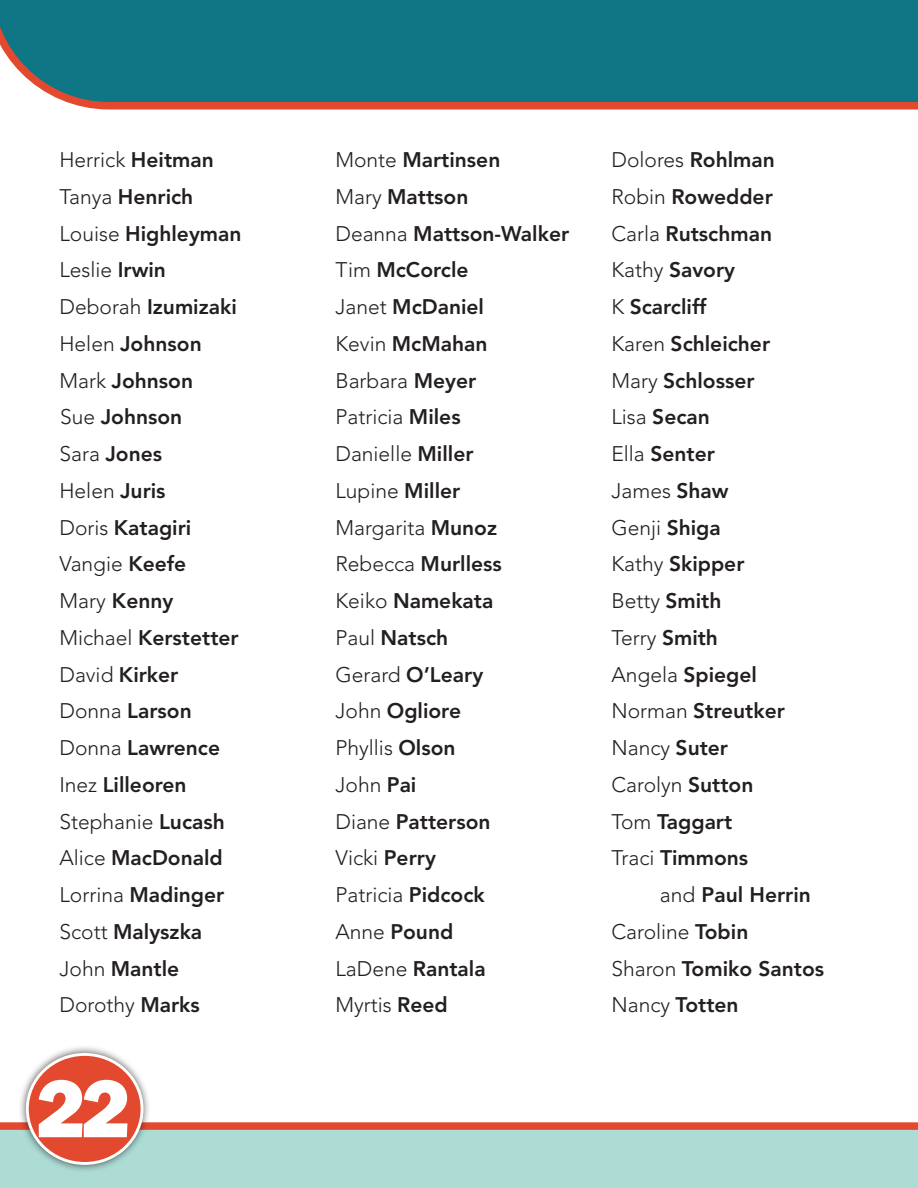
<style>
.page{position:relative;width:918px;height:1188px;background:#fff}
.page>*{position:absolute;margin:0;border:0;box-sizing:border-box;transform-origin:0 0}
.t1{font:82.5px "ITC Franklin Gothic Std Hvy";color:#fff}
.t2{font:800 21px "Avenir LT Std";color:#231f20}
.t3{font:300 21px "Avenir LT Std";color:#231f20}
.s1{font-weight:800}
.s2{font-weight:300}
</style>
<div class="page">
<svg style="left:0;top:1122px;width:918px;height:66px;background:#b2ccc2"></svg>
<div style="left:18px;top:1045px;width:134px;height:128px;background:#231f20;opacity:.75"></div>
<div style="left:27px;top:1054px;width:115px;height:109px;background:#e2492f;border-radius:50%"></div>
<div style="left:26px;top:1053px;width:117px;height:112px;border:3px solid #fff;border-radius:50%"></div>
<svg style="left:0;top:0;width:918px;height:110px;background:#237682"></svg>
<p class="t3" style="left:59px;top:148px;width:156px">Herrick <span class="s1">Heitman</span></p>
<p class="t2" style="left:59px;top:184px;width:135px"><span class="s2">Tanya</span> Henrich</p>
<p class="t2" style="left:59px;top:221px;width:184px"><span class="s2">Louise</span> Highleyman</p>
<p class="t3" style="left:59px;top:258px;width:108px">Leslie <span class="s1">Irwin</span></p>
<p class="t2" style="left:59px;top:294px;width:179px"><span class="s2">Deborah</span> Izumizaki</p>
<p class="t2" style="left:59px;top:331px;width:144px"><span class="s2">Helen</span> Johnson</p>
<p class="t2" style="left:59px;top:368px;width:135px"><span class="s2">Mark</span> Johnson</p>
<p class="t2" style="left:60px;top:405px;width:124px"><span class="s2">Sue</span> Johnson</p>
<p class="t2" style="left:59px;top:441px;width:104px"><span class="s2">Sara</span> Jones</p>
<p class="t3" style="left:59px;top:478px;width:108px">Helen <span class="s1">Juris</span></p>
<p class="t2" style="left:59px;top:515px;width:133px"><span class="s2">Doris</span> Katagiri</p>
<p class="t3" style="left:59px;top:552px;width:128px">Vangie <span class="s1">Keefe</span></p>
<p class="t2" style="left:59px;top:588px;width:115px"><span class="s2">Mary</span> Kenny</p>
<p class="t2" style="left:59px;top:625px;width:181px"><span class="s2">Michael</span> Kerstetter</p>
<p class="t2" style="left:59px;top:662px;width:121px"><span class="s2">David</span> Kirker</p>
<p class="t2" style="left:59px;top:699px;width:134px"><span class="s2">Donna</span> Larson</p>
<p class="t2" style="left:59px;top:735px;width:162px"><span class="s2">Donna</span> Lawrence</p>
<p class="t2" style="left:59px;top:772px;width:129px"><span class="s2">Inez</span> Lilleoren</p>
<p class="t3" style="left:59px;top:809px;width:167px">Stephanie <span class="s1">Lucash</span></p>
<p class="t2" style="left:59px;top:846px;width:165px"><span class="s2">Alice</span> MacDonald</p>
<p class="t2" style="left:59px;top:882px;width:166px"><span class="s2">Lorrina</span> Madinger</p>
<p class="t2" style="left:59px;top:919px;width:144px"><span class="s2">Scott</span> Malyszka</p>
<p class="t2" style="left:59px;top:956px;width:121px"><span class="s2">John</span> Mantle</p>
<p class="t3" style="left:59px;top:993px;width:142px">Dorothy <span class="s1">Marks</span></p>
<h1 class="t1" style="left:36px;top:1060px;width:96px">22</h1>
<p class="t2" style="left:335px;top:147px;width:166px"><span class="s2">Monte</span> Martinsen</p>
<p class="t2" style="left:335px;top:184px;width:134px"><span class="s2">Mary</span> Mattson</p>
<p class="t2" style="left:335px;top:221px;width:235px"><span class="s2">Deanna</span> Mattson-Walker</p>
<p class="t2" style="left:335px;top:258px;width:135px"><span class="s2">Tim</span> McCorcle</p>
<p class="t2" style="left:335px;top:294px;width:150px"><span class="s2">Janet</span> McDaniel</p>
<p class="t2" style="left:335px;top:331px;width:154px"><span class="s2">Kevin</span> McMahan</p>
<p class="t3" style="left:335px;top:368px;width:142px">Barbara <span class="s1">Meyer</span></p>
<p class="t3" style="left:335px;top:405px;width:127px">Patricia <span class="s1">Miles</span></p>
<p class="t3" style="left:335px;top:442px;width:140px">Danielle <span class="s1">Miller</span></p>
<p class="t3" style="left:335px;top:478px;width:126px">Lupine <span class="s1">Miller</span></p>
<p class="t3" style="left:335px;top:515px;width:163px">Margarita <span class="s1">Munoz</span></p>
<p class="t2" style="left:335px;top:552px;width:168px"><span class="s2">Rebecca</span> Murlless</p>
<p class="t2" style="left:335px;top:588px;width:159px"><span class="s2">Keiko</span> Namekata</p>
<p class="t2" style="left:335px;top:625px;width:114px"><span class="s2">Paul</span> Natsch</p>
<p class="t2" style="left:335px;top:662px;width:149px"><span class="s2">Gerard</span> O’Leary</p>
<p class="t2" style="left:335px;top:699px;width:127px"><span class="s2">John</span> Ogliore</p>
<p class="t3" style="left:335px;top:736px;width:122px">Phyllis <span class="s1">Olson</span></p>
<p class="t3" style="left:335px;top:772px;width:82px">John <span class="s1">Pai</span></p>
<p class="t2" style="left:335px;top:809px;width:157px"><span class="s2">Diane</span> Patterson</p>
<p class="t3" style="left:335px;top:846px;width:102px">Vicki <span class="s1">Perry</span></p>
<p class="t3" style="left:335px;top:883px;width:151px">Patricia <span class="s1">Pidcock</span></p>
<p class="t2" style="left:335px;top:919px;width:119px"><span class="s2">Anne</span> Pound</p>
<p class="t2" style="left:335px;top:956px;width:152px"><span class="s2">LaDene</span> Rantala</p>
<p class="t3" style="left:335px;top:993px;width:114px">Myrtis <span class="s1">Reed</span></p>
<p class="t3" style="left:611px;top:148px;width:165px">Dolores <span class="s1">Rohlman</span></p>
<p class="t2" style="left:611px;top:184px;width:163px"><span class="s2">Robin</span> Rowedder</p>
<p class="t2" style="left:611px;top:221px;width:162px"><span class="s2">Carla</span> Rutschman</p>
<p class="t2" style="left:611px;top:258px;width:125px"><span class="s2">Kathy</span> Savory</p>
<p class="t2" style="left:611px;top:294px;width:96px"><span class="s2">K</span> Scarcliff</p>
<p class="t2" style="left:611px;top:331px;width:160px"><span class="s2">Karen</span> Schleicher</p>
<p class="t2" style="left:611px;top:368px;width:145px"><span class="s2">Mary</span> Schlosser</p>
<p class="t2" style="left:611px;top:405px;width:100px"><span class="s2">Lisa</span> Secan</p>
<p class="t2" style="left:611px;top:441px;width:105px"><span class="s2">Ella</span> Senter</p>
<p class="t3" style="left:611px;top:478px;width:119px">James <span class="s1">Shaw</span></p>
<p class="t3" style="left:611px;top:515px;width:111px">Genji <span class="s1">Shiga</span></p>
<p class="t2" style="left:611px;top:552px;width:135px"><span class="s2">Kathy</span> Skipper</p>
<p class="t3" style="left:611px;top:589px;width:112px">Betty <span class="s1">Smith</span></p>
<p class="t3" style="left:611px;top:625px;width:108px">Terry <span class="s1">Smith</span></p>
<p class="t2" style="left:611px;top:662px;width:147px"><span class="s2">Angela</span> Spiegel</p>
<p class="t2" style="left:611px;top:699px;width:175px"><span class="s2">Norman</span> Streutker</p>
<p class="t3" style="left:611px;top:736px;width:118px">Nancy <span class="s1">Suter</span></p>
<p class="t3" style="left:611px;top:772px;width:143px">Carolyn <span class="s1">Sutton</span></p>
<p class="t2" style="left:611px;top:809px;width:122px"><span class="s2">Tom</span> Taggart</p>
<p class="t2" style="left:611px;top:846px;width:138px"><span class="s2">Traci</span> Timmons</p>
<p class="t2" style="left:660px;top:882px;width:152px"><span class="s2">and</span> Paul Herrin</p>
<p class="t3" style="left:611px;top:919px;width:138px">Caroline <span class="s1">Tobin</span></p>
<p class="t2" style="left:611px;top:956px;width:214px"><span class="s2">Sharon</span> Tomiko Santos</p>
<p class="t2" style="left:611px;top:993px;width:129px"><span class="s2">Nancy</span> Totten</p>
</div>
